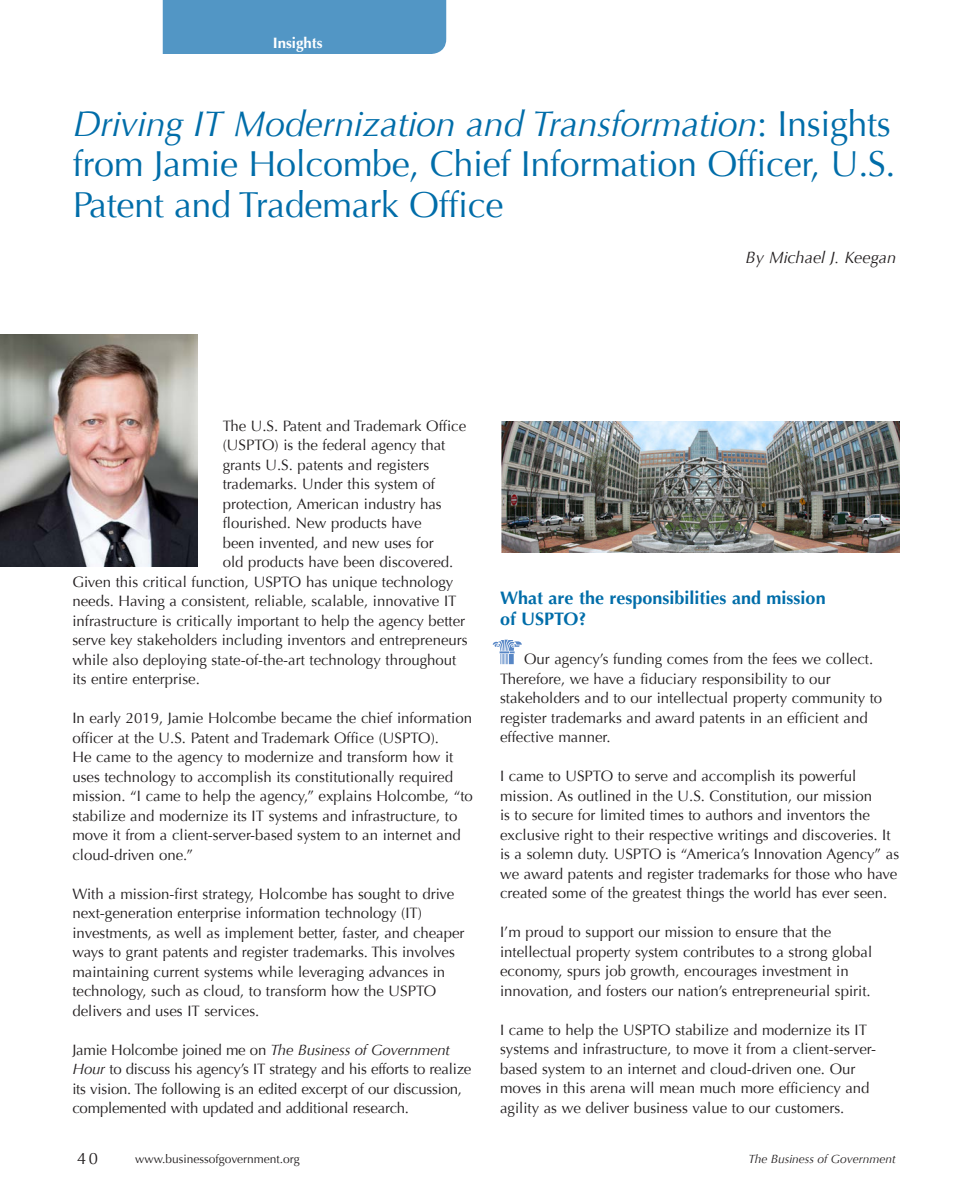
<style>
.page{position:relative;width:972px;height:1188px;background:#fff}
.page>*{position:absolute;margin:0;border:0;box-sizing:border-box;transform-origin:0 0}
.t1{font:36px/40.5px "Optima";letter-spacing:-.01em;color:#006da9}
.t2{font:700 18px/21px "Optima";color:#006da9}
.t3{font:italic 16.5px "Optima";color:#231f20}
.t4{font:16.5px "Optima";color:#231f20}
.t5{font:15px/19.5px "Optima";color:#231f20}
.t6{font:700 15px "Optima";color:#fff}
.t7{font:12px "Optima";color:#231f20}
.t8{font:italic 12px "Optima";color:#231f20}
.s1{font-style:italic}
</style>
<div class="page">
<div style="left:163px;top:0;width:283px;height:54px;background:#5296c5"></div>
<svg style="left:493px;top:640px;width:29px;height:24px"></svg>
<img style="left:0;top:335px;width:197px;height:231px">
<img style="left:501px;top:421px;width:398px;height:132px">
<p class="t6" style="left:273px;top:34px;width:52px">Insights</p>
<h1 class="t1" style="left:73px;top:104px;width:824px"><span class="s1">Driving IT Modernization and Transformation</span>: Insights from Jamie Holcombe, Chief Information Officer, U.S.<br>Patent and Trademark Office</h1>
<p class="t3" style="left:746px;top:248px;width:152px">By Michael J. Keegan</p>
<p class="t5" style="left:223px;top:416px;width:245px">The U.S. Patent and Trademark Office</p>
<p class="t5" style="left:223px;top:436px;width:224px">(USPTO) is the federal agency that</p>
<p class="t5" style="left:223px;top:455px;width:208px">grants U.S. patents and registers</p>
<p class="t5" style="left:223px;top:475px;width:214px">trademarks. Under this system of</p>
<p class="t5" style="left:223px;top:494px;width:221px">protection, American industry has</p>
<p class="t5" style="left:223px;top:514px;width:201px">flourished. New products have</p>
<p class="t5" style="left:223px;top:533px;width:213px">been invented, and new uses for</p>
<p class="t5" style="left:223px;top:553px;width:232px">old products have been discovered.</p>
<p class="t5" style="left:72px;top:572px;width:383px">Given this critical function, USPTO has unique technology</p>
<p class="t5" style="left:72px;top:592px;width:386px">needs. Having a consistent, reliable, scalable, innovative IT</p>
<p class="t5" style="left:72px;top:611px;width:394px">infrastructure is critically important to help the agency better</p>
<p class="t5" style="left:72px;top:631px;width:397px">serve key stakeholders including inventors and entrepreneurs</p>
<p class="t5" style="left:72px;top:650px;width:386px">while also deploying state-of-the-art technology throughout</p>
<p class="t5" style="left:72px;top:670px;width:129px">its entire enterprise.</p>
<p class="t5" style="left:72px;top:709px;width:402px">In early 2019, Jamie Holcombe became the chief information officer at the U.S. Patent and Trademark Office (USPTO).<br>He came to the agency to modernize and transform how it uses technology to accomplish its constitutionally required mission. “I came to help the agency,” explains Holcombe, “to stabilize and modernize its IT systems and infrastructure, to move it from a client-server-based system to an internet and cloud-driven one.”</p>
<p class="t5" style="left:72px;top:884px;width:394px">With a mission-first strategy, Holcombe has sought to drive next-generation enterprise information technology (IT) investments, as well as implement better, faster, and cheaper ways to grant patents and register trademarks. This involves maintaining current systems while leveraging advances in technology, such as cloud, to transform how the USPTO delivers and uses IT services.</p>
<p class="t5" style="left:72px;top:1040px;width:401px">Jamie Holcombe joined me on <span class="s1">The Business of Government Hour</span> to discuss his agency’s IT strategy and his efforts to realize its vision. The following is an edited excerpt of our discussion, complemented with updated and additional research.</p>
<p class="t2" style="left:500px;top:588px;width:327px">What are the responsibilities and mission of USPTO?</p>
<p class="t5" style="left:500px;top:649px;width:384px;text-indent:24px">Our agency’s funding comes from the fees we collect.<br>Therefore, we have a fiduciary responsibility to our stakeholders and to our intellectual property community to register trademarks and award patents in an efficient and effective manner.</p>
<p class="t5" style="left:500px;top:766px;width:401px">I came to USPTO to serve and accomplish its powerful mission. As outlined in the U.S. Constitution, our mission<br>is to secure for limited times to authors and inventors the exclusive right to their respective writings and discoveries. It is a solemn duty. USPTO is “America’s Innovation Agency” as we award patents and register trademarks for those who have created some of the greatest things the world has ever seen.</p>
<p class="t5" style="left:500px;top:922px;width:374px">I’m proud to support our mission to ensure that the intellectual property system contributes to a strong global economy, spurs job growth, encourages investment in innovation, and fosters our nation’s entrepreneurial spirit.</p>
<p class="t5" style="left:500px;top:1020px;width:378px">I came to help the USPTO stabilize and modernize its IT systems and infrastructure, to move it from a client-server&shy;based system to an internet and cloud-driven one. Our moves in this arena will mean much more efficiency and agility as we deliver business value to our customers.</p>
<p class="t4" style="left:77px;top:1149px;width:22px">40</p>
<p class="t7" style="left:135px;top:1152px;width:166px">www.businessofgovernment.org</p>
<p class="t8" style="left:749px;top:1152px;width:149px">The Business of Government</p>
</div>
